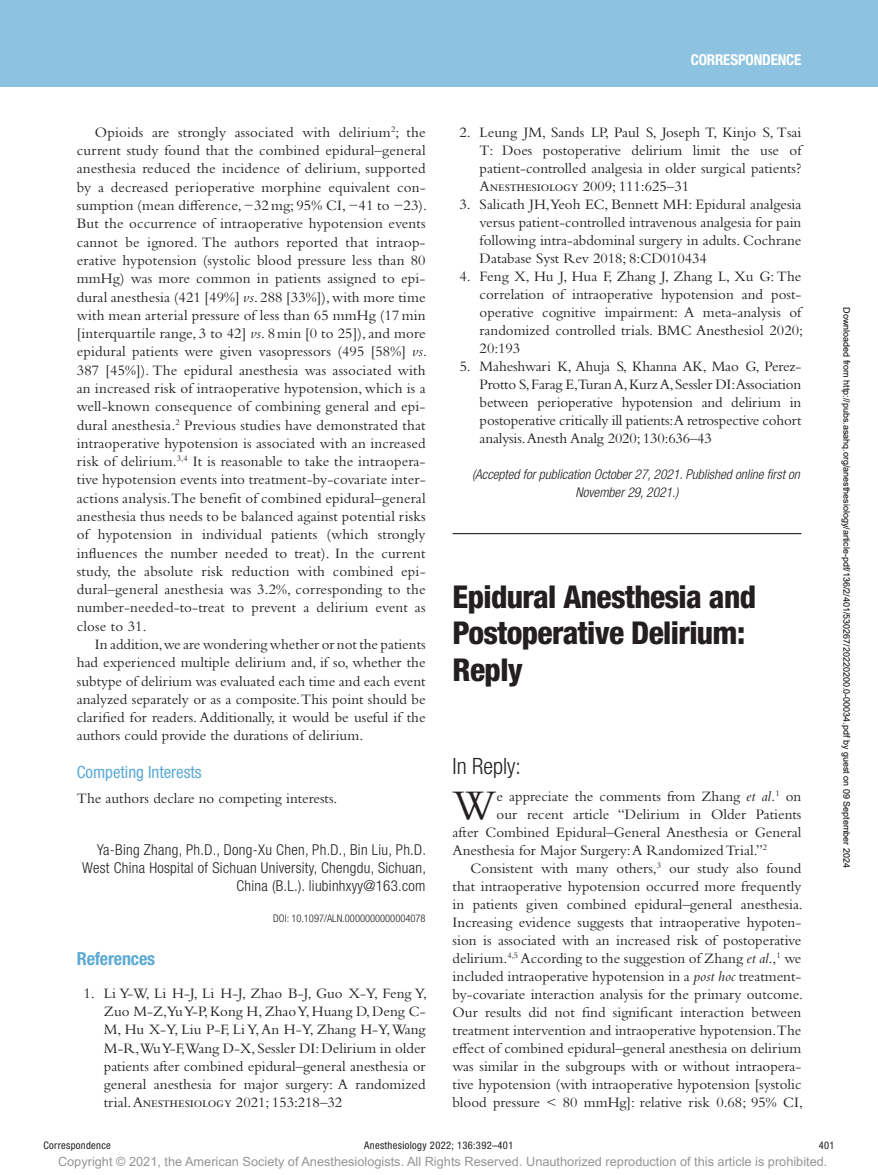
<style>
.page{position:relative;width:878px;height:1175px;background:#fff}
.page>*{position:absolute;margin:0;border:0;box-sizing:border-box;transform-origin:0 0}
.t1{font:43.95px "Bembo Std";color:#231f20}
.t2{font:800 condensed 31.5px/36px "Helvetica Neue LT Std";letter-spacing:-.02em;color:#231f20}
.t3{font:300 condensed 22.5px "Helvetica Neue LT Std";color:#231f20}
.t4{font:700 condensed 18px "Helvetica Neue LT Std";color:#5caad4}
.t5{font:condensed 16.8px "Helvetica Neue LT Std";color:#5caad4}
.t6{font:15px/18.3px "Bembo Std";color:#231f20;text-align:justify}
.t7{font:300 condensed 15px/18.3px "Helvetica Neue LT Std";letter-spacing:.02em;color:#231f20;text-align:right}
.t8{font:700 condensed 15px "Helvetica Neue LT Std";letter-spacing:-.01em;color:#fff}
.t9{font:italic 300 condensed 13.5px/18px "Helvetica Neue LT Std";color:#231f20}
.t10{font:12.75px "Arial MT Std";color:#939598}
.t11{font:condensed 10.5px "Helvetica Neue LT Std";letter-spacing:.03em;color:#231f20}
.t12{font:300 condensed 10.5px "Helvetica Neue LT Std";color:#231f20}
.t13{font:9px "Arial";color:#000}
.s1{font-style:italic}
</style>
<div class="page">
<div style="left:0;top:0;width:878px;height:86px;background:#8dc3e0"></div>
<hr style="left:452px;top:533px;width:349px;height:1px;background:#231f20">
<p class="t8" style="left:690px;top:51px;width:112px">CORRESPONDENCE</p>
<p class="t6" style="left:77px;top:123px;width:352px;text-indent:18px">Opioids are strongly associated with delirium<sup>2</sup>; the current study found that the combined epidural–general anesthesia reduced the incidence of delirium, supported by a decreased perioperative morphine equivalent con&shy;sumption (mean difference, −32mg; 95% CI, −41 to −23).<br>But the occurrence of intraoperative hypotension events cannot be ignored. The authors reported that intraop&shy;erative hypotension (systolic blood pressure less than 80 mmHg) was more common in patients assigned to epi&shy;dural anesthesia (421 [49%] <span class="s1">vs</span>. 288 [33%]), with more time with mean arterial pressure of less than 65 mmHg (17min [interquartile range, 3 to 42] <span class="s1">vs</span>. 8min [0 to 25]), and more epidural patients were given vasopressors (495 [58%] <span class="s1">vs</span>.<br>387 [45%]). The epidural anesthesia was associated with an increased risk of intraoperative hypotension, which is a well-known consequence of combining general and epi&shy;dural anesthesia.<sup>2</sup> Previous studies have demonstrated that intraoperative hypotension is associated with an increased risk of delirium.<sup>3,4</sup> It is reasonable to take the intraopera&shy;tive hypotension events into treatment-by-covariate inter&shy;actions analysis. The benefit of combined epidural–general anesthesia thus needs to be balanced against potential risks of hypotension in individual patients (which strongly influences the number needed to treat). In the current study, the absolute risk reduction with combined epi&shy;dural–general anesthesia was 3.2%, corresponding to the number-needed-to-treat to prevent a delirium event as close to 31.</p>
<p class="t6" style="left:77px;top:635px;width:350px;text-indent:18px">In addition, we are wondering whether or not the patients had experienced multiple delirium and, if so, whether the subtype of delirium was evaluated each time and each event analyzed separately or as a composite. This point should be clarified for readers. Additionally, it would be useful if the authors could provide the durations of delirium.</p>
<p class="t5" style="left:77px;top:762px;width:126px">Competing Interests</p>
<p class="t6" style="left:77px;top:789px;width:262px">The authors declare no competing interests.</p>
<p class="t7" style="left:82px;top:840px;width:345px">Ya-Bing Zhang, Ph.D., Dong-Xu Chen, Ph.D., Bin Liu, Ph.D.<br>West China Hospital of Sichuan University, Chengdu, Sichuan,<br>China (B.L.). liubinhxyy@163.com</p>
<p class="t12" style="left:273px;top:912px;width:154px">DOI: 10.1097/ALN.0000000000004078</p>
<p class="t4" style="left:77px;top:948px;width:80px">REFERENCES</p>
<p class="t6" style="left:104px;top:983px;width:325px;text-indent:-20px">1. Li Y-W, Li H-J, Li H-J, Zhao B-J, Guo X-Y, Feng Y, Zuo M-Z,Yu Y-P, Kong H, Zhao Y, Huang D, Deng C-M, Hu X-Y, Liu P-F, Li Y, An H-Y, Zhang H-Y, Wang M-R,Wu Y-F,Wang D-X, Sessler DI: Delirium in older patients after combined epidural–general anesthesia or general anesthesia for major surgery: A randomized trial. Anesthesiology 2021; 153:218–32</p>
<p class="t6" style="left:479px;top:123px;width:323px;text-indent:-20px">2. Leung JM, Sands LP, Paul S, Joseph T, Kinjo S, Tsai T: Does postoperative delirium limit the use of patient-controlled analgesia in older surgical patients?<br>Anesthesiology 2009; 111:625–31</p>
<p class="t6" style="left:479px;top:195px;width:323px;text-indent:-20px">3. Salicath JH,Yeoh EC, Bennett MH: Epidural analgesia versus patient-controlled intravenous analgesia for pain following intra-abdominal surgery in adults. Cochrane Database Syst Rev 2018; 8:CD010434</p>
<p class="t6" style="left:479px;top:267px;width:325px;text-indent:-20px">4. Feng X, Hu J, Hua F, Zhang J, Zhang L, Xu G: The correlation of intraoperative hypotension and post&shy;operative cognitive impairment: A meta-analysis of randomized controlled trials. BMC Anesthesiol 2020; 20:193</p>
<p class="t6" style="left:479px;top:357px;width:323px;text-indent:-20px">5. Maheshwari K, Ahuja S, Khanna AK, Mao G, Perez-Protto S, Farag E,Turan A, Kurz A, Sessler DI:Association between perioperative hypotension and delirium in postoperative critically ill patients:A retrospective cohort analysis. Anesth Analg 2020; 130:636–43</p>
<p class="t9" style="left:575px;top:465px;width:226px;text-indent:-103px">(Accepted for publication October 27, 2021. Published online first on<br>November 29, 2021.)</p>
<h2 class="t2" style="left:452px;top:578px;width:305px">Epidural Anesthesia and<br>Postoperative Delirium:<br>Reply</h2>
<h3 class="t3" style="left:452px;top:753px;width:70px">In Reply:</h3>
<h1 class="t1" style="left:452px;top:780px;width:45px">W</h1>
<p class="t6" style="left:496px;top:787px;width:306px">e appreciate the comments from Zhang <span class="s1">et al.</span><sup>1</sup> on</p>
<p class="t6" style="left:496px;top:805px;width:306px">our recent article “Delirium in Older Patients</p>
<p class="t6" style="left:452px;top:823px;width:350px">after Combined Epidural–General Anesthesia or General</p>
<p class="t6" style="left:452px;top:841px;width:316px">Anesthesia for Major Surgery: A Randomized Trial.”<sup>2</sup></p>
<p class="t6" style="left:470px;top:859px;width:332px">Consistent with many others,<sup>3</sup> our study also found</p>
<p class="t6" style="left:452px;top:877px;width:350px">that intraoperative hypotension occurred more frequently</p>
<p class="t6" style="left:452px;top:895px;width:352px">in patients given combined epidural–general anesthesia.</p>
<p class="t6" style="left:452px;top:913px;width:350px">Increasing evidence suggests that intraoperative hypoten-</p>
<p class="t6" style="left:452px;top:931px;width:350px">sion is associated with an increased risk of postoperative</p>
<p class="t6" style="left:452px;top:949px;width:350px">delirium.<sup>4,5</sup> According to the suggestion of Zhang <span class="s1">et al</span>.,<sup>1</sup> we</p>
<p class="t6" style="left:452px;top:967px;width:350px">included intraoperative hypotension in a <span class="s1">post hoc</span> treatment-</p>
<p class="t6" style="left:452px;top:985px;width:352px">by-covariate interaction analysis for the primary outcome.</p>
<p class="t6" style="left:452px;top:1003px;width:350px">Our results did not find significant interaction between</p>
<p class="t6" style="left:452px;top:1021px;width:350px">treatment intervention and intraoperative hypotension.The</p>
<p class="t6" style="left:452px;top:1039px;width:350px">effect of combined epidural–general anesthesia on delirium</p>
<p class="t6" style="left:452px;top:1057px;width:350px">was similar in the subgroups with or without intraopera-</p>
<p class="t6" style="left:452px;top:1075px;width:350px">tive hypotension (with intraoperative hypotension [systolic</p>
<p class="t6" style="left:452px;top:1093px;width:352px">blood pressure &lt; 80 mmHg]: relative risk 0.68; 95% CI,</p>
<p class="t13" style="left:850px;top:307px;width:562px;rotate:90deg">Downloaded from http://pubs.asahq.org/anesthesiology/article-pdf/136/2/401/530267/20220200.0-00034.pdf by guest on 09 September 2024</p>
<p class="t11" style="left:44px;top:1139px;width:69px">Correspondence</p>
<p class="t11" style="left:364px;top:1139px;width:151px">Anesthesiology 2022; 136:392–401</p>
<p class="t11" style="left:818px;top:1139px;width:17px">401</p>
<p class="t10" style="left:58px;top:1154px;width:771px">Copyright © 2021, the American Society of Anesthesiologists. All Rights Reserved. Unauthorized reproduction of this article is prohibited.</p>
</div>
